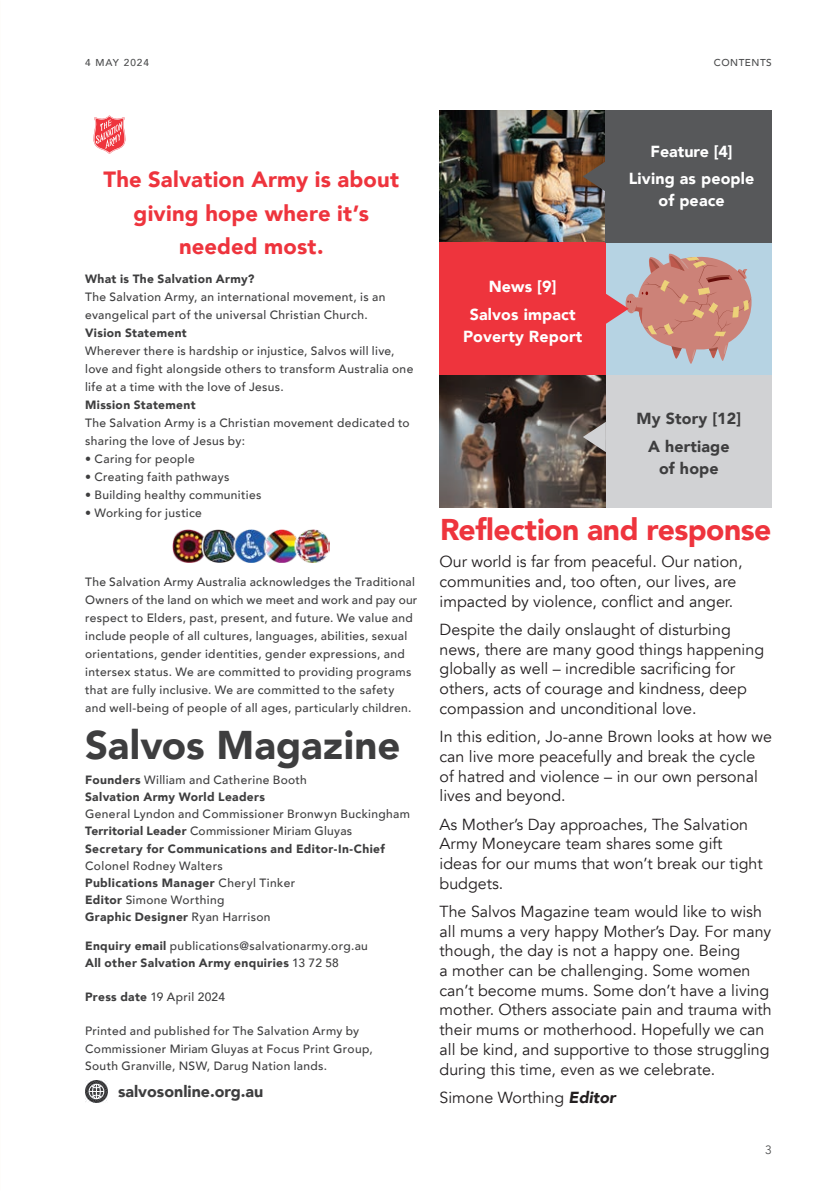
<style>
.page{position:relative;width:840px;height:1191px;background:#fff}
.page>*{position:absolute;margin:0;border:0;box-sizing:border-box;transform-origin:0 0}
.t1{font:900 40px "Avenir";color:#3e3e3f}
.Salvos_Header{font:900 30px "Avenir";letter-spacing:-.015em;color:#ee343d}
.Salvos_Header-2{font:900 22px/33px "Avenir";letter-spacing:.005em;color:#ee343d;text-align:center}
.Editorial_text{font:16px/19.8px "Avenir";color:#231f20}
.Contents{font:900 16px/22px "Avenir";letter-spacing:.01em;color:#fff;text-align:center}
.Contents-2{font:900 16px/22px "Avenir";letter-spacing:.01em;color:#3e3e3f;text-align:center}
.Gotham_Book_Body_Text{font:900 16px "Avenir";color:#3e3e3f}
.Editorial_Details{font:500 12px/18px "Avenir";letter-spacing:.03em;color:#3e3e3f}
.Editorial_Details-2{font:900 12px/17.2px "Avenir";letter-spacing:.03em;color:#3e3e3f}
.t2{font:12px "Avenir";color:#4b4c4d}
.Page_name_-_Right{font:500 10px "Avenir";letter-spacing:.05em;color:#4b4c4d}
.s1{font-weight:900}
.s2{font-weight:500}
.s3{font-weight:900;font-style:italic}
</style>
<div class="page">
<img style="left:439px;top:110px;width:166px;height:133px">
<div style="left:605px;top:243px;width:166px;height:132px;background:#b6d3e3"></div>
<div style="left:605px;top:375px;width:166px;height:132px;background:#d1d2d4"></div>
<img style="left:439px;top:375px;width:166px;height:132px">
<div style="left:439px;top:243px;width:166px;height:132px;background:#ee343d"></div>
<div style="left:605px;top:110px;width:166px;height:133px;background:#57585a"></div>
<svg style="left:605px;top:253px;width:146px;height:111px"></svg>
<svg style="left:582px;top:422px;width:23px;height:30px"></svg>
<svg style="left:582px;top:161px;width:23px;height:31px"></svg>
<svg style="left:93px;top:116px;width:32px;height:38px"></svg>
<img style="left:85px;top:1080px;width:22px;height:22px">
<img style="left:173px;top:529px;width:156px;height:33px">
<p class="Page_name_-_Right" style="left:85px;top:54px;width:65px">4 May 2024</p>
<p class="Page_name_-_Right" style="left:713px;top:54px;width:59px">CONTENTS</p>
<p class="Salvos_Header-2" style="left:103px;top:163px;width:297px">The Salvation Army is about giving hope where it’s needed most.</p>
<p class="Editorial_Details-2" style="left:85px;top:270px;width:171px">What is The Salvation Army?</p>
<p class="Editorial_Details" style="left:85px;top:287px;width:301px">The Salvation Army, an international movement, is an evangelical part of the universal Christian Church.</p>
<p class="Editorial_Details-2" style="left:85px;top:324px;width:103px">Vision Statement</p>
<p class="Editorial_Details" style="left:85px;top:341px;width:329px">Wherever there is hardship or injustice, Salvos will live, love and fight alongside others to transform Australia one life at a time with the love of Jesus.</p>
<p class="Editorial_Details-2" style="left:85px;top:396px;width:112px">Mission Statement</p>
<p class="Editorial_Details" style="left:85px;top:413px;width:326px">The Salvation Army is a Christian movement dedicated to sharing the love of Jesus by:</p>
<p class="Editorial_Details" style="left:85px;top:449px;width:111px">• Caring for people</p>
<p class="Editorial_Details" style="left:85px;top:467px;width:146px">• Creating faith pathways</p>
<p class="Editorial_Details" style="left:85px;top:485px;width:178px">• Building healthy communities</p>
<p class="Editorial_Details" style="left:85px;top:503px;width:118px">• Working for justice</p>
<p class="Editorial_Details" style="left:85px;top:572px;width:333px">The Salvation Army Australia acknowledges the Traditional Owners of the land on which we meet and work and pay our respect to Elders, past, present, and future. We value and include people of all cultures, languages, abilities, sexual orientations, gender identities, gender expressions, and intersex status. We are committed to providing programs that are fully inclusive. We are committed to the safety and well-being of people of all ages, particularly children.</p>
<p class="t1" style="left:85px;top:710px;width:316px">Salvos Magazine</p>
<p class="Editorial_Details" style="left:85px;top:770px;width:326px;line-height:17.2px"><span class="s1">Founders</span> William and Catherine Booth<br><span class="s1">Salvation Army World Leaders<br></span>General Lyndon and Commissioner Bronwyn Buckingham <span class="s1">Territorial Leader</span> Commissioner Miriam Gluyas <span class="s1">Secretary for Communications and Editor-In-Chief </span>Colonel Rodney Walters<br><span class="s1">Publications Manager</span> Cheryl Tinker<br><span class="s1">Editor</span> Simone Worthing<br><span class="s1">Graphic Designer</span> Ryan Harrison</p>
<p class="Editorial_Details-2" style="left:85px;top:936px;width:284px">Enquiry email <span class="s2">publications@salvationarmy.org.au<br></span>All other Salvation Army enquiries <span class="s2">13 72 58</span></p>
<p class="Editorial_Details" style="left:85px;top:987px;width:141px"><span class="s1">Press date</span> 19 April 2024</p>
<p class="Editorial_Details" style="left:85px;top:1022px;width:289px;line-height:17.2px">Printed and published for The Salvation Army by<br>Commissioner Miriam Gluyas at Focus Print Group,<br>South Granville, NSW, Darug Nation lands.</p>
<p class="Gotham_Book_Body_Text" style="left:118px;top:1077px;width:147px">salvosonline.org.au</p>
<p class="Contents" style="left:488px;top:275px;width:69px">News [9]</p>
<p class="Contents" style="left:463px;top:303px;width:121px">Salvos impact<br>Poverty Report</p>
<p class="Contents" style="left:650px;top:140px;width:84px">Feature [4]</p>
<p class="Contents" style="left:628px;top:167px;width:127px">Living as people of peace</p>
<p class="Contents-2" style="left:636px;top:407px;width:106px">My Story [12]</p>
<p class="Contents-2" style="left:647px;top:435px;width:83px">A hertiage of hope</p>
<p class="Salvos_Header" style="left:440px;top:504px;width:333px">Reflection and response</p>
<p class="Editorial_text" style="left:439px;top:552px;width:304px">Our world is far from peaceful. Our nation, communities and, too often, our lives, are impacted by violence, conflict and anger.</p>
<p class="Editorial_text" style="left:439px;top:620px;width:326px">Despite the daily onslaught of disturbing news, there are many good things happening globally as well – incredible sacrificing for others, acts of courage and kindness, deep compassion and unconditional love.</p>
<p class="Editorial_text" style="left:439px;top:727px;width:333px">In this edition, Jo-anne Brown looks at how we can live more peacefully and break the cycle of hatred and violence – in our own personal lives and beyond.</p>
<p class="Editorial_text" style="left:439px;top:814px;width:324px">As Mother’s Day approaches, The Salvation Army Moneycare team shares some gift ideas for our mums that won’t break our tight budgets.</p>
<p class="Editorial_text" style="left:439px;top:901px;width:333px">The Salvos Magazine team would like to wish all mums a very happy Mother’s Day. For many though, the day is not a happy one. Being<br>a mother can be challenging. Some women can’t become mums. Some don’t have a living mother. Others associate pain and trauma with their mums or motherhood. Hopefully we can all be kind, and supportive to those struggling during this time, even as we celebrate.</p>
<p class="Editorial_text" style="left:439px;top:1087px;width:177px">Simone Worthing <span class="s3">Editor</span></p>
<p class="t2" style="left:764px;top:1142px;width:8px">3</p>
</div>
